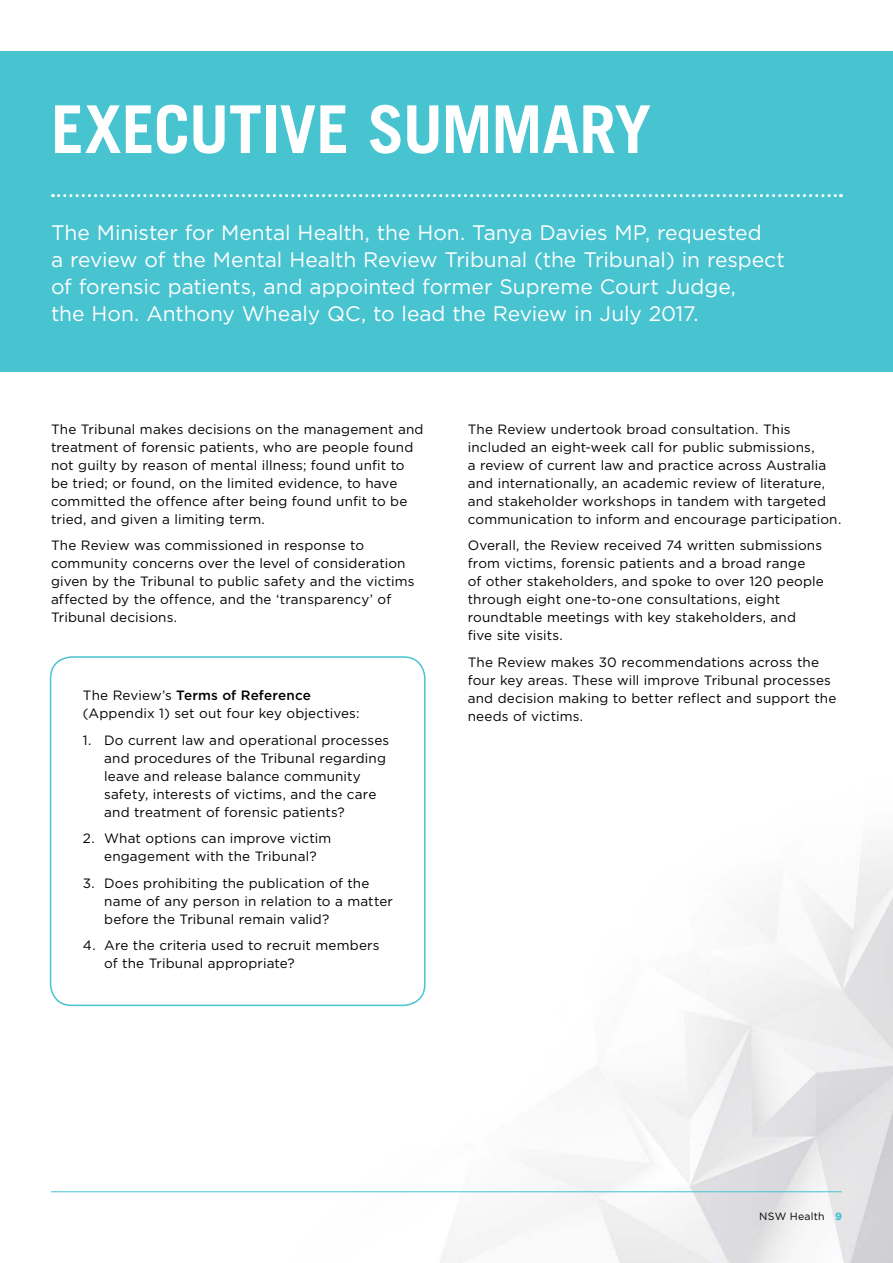
<style>
.page{position:relative;width:893px;height:1263px;background:#fff}
.page>*{position:absolute;margin:0;border:0;box-sizing:border-box;transform-origin:0 0}
.t1{font:700 66px "Trade Gothic";letter-spacing:-.005em;color:#fff}
.t2{font:21px/27px "Gotham";letter-spacing:-.005em;color:#fff}
.t3{font:13.5px/18px "Gotham";letter-spacing:.01em;color:#000}
.t4{font:10.5px "Gotham";letter-spacing:.02em;color:#000}
.s1{font-weight:500}
.s2{font-weight:900;color:#48c3d0}
</style>
<div class="page">
<img style="left:286px;top:656px;width:607px;height:607px">
<hr style="left:51px;top:1191px;width:791px;height:1px;background:#48c3d0">
<div style="left:0;top:51px;width:893px;height:321px;background:#48c3d0"></div>
<svg style="left:53px;top:194px;width:788px;height:3px"></svg>
<div style="left:50px;top:656px;width:376px;height:350px;border:2px solid #48c3d0;border-radius:21px"></div>
<h1 class="t1" style="left:51px;top:89px;width:602px">EXECUTIVE SUMMARY</h1>
<p class="t2" style="left:51px;top:219px;width:735px">The Minister for Mental Health, the Hon. Tanya Davies MP, requested<br>a review of the Mental Health Review Tribunal (the Tribunal) in respect of forensic patients, and appointed former Supreme Court Judge,<br>the Hon. Anthony Whealy QC, to lead the Review in July 2017.</p>
<p class="t3" style="left:51px;top:420px;width:374px">The Tribunal makes decisions on the management and treatment of forensic patients, who are people found not guilty by reason of mental illness; found unfit to be tried; or found, on the limited evidence, to have committed the offence after being found unfit to be tried, and given a limiting term.</p>
<p class="t3" style="left:51px;top:536px;width:365px">The Review was commissioned in response to community concerns over the level of consideration given by the Tribunal to public safety and the victims affected by the offence, and the ‘transparency’ of Tribunal decisions.</p>
<p class="t3" style="left:83px;top:686px;width:278px">The Review’s <span class="s1">Terms of Reference </span>(Appendix 1) set out four key objectives:</p>
<p class="t3" style="left:104px;top:731px;width:287px;text-indent:-21px">1. Do current law and operational processes and procedures of the Tribunal regarding leave and release balance community safety, interests of victims, and the care and treatment of forensic patients?</p>
<p class="t3" style="left:83px;top:829px;width:250px;text-align:center">2. What options can improve victim engagement with the Tribunal?</p>
<p class="t3" style="left:104px;top:874px;width:290px;text-indent:-21px">3. Does prohibiting the publication of the name of any person in relation to a matter before the Tribunal remain valid?</p>
<p class="t3" style="left:104px;top:936px;width:277px;text-indent:-21px">4. Are the criteria used to recruit members of the Tribunal appropriate?</p>
<p class="t3" style="left:468px;top:420px;width:375px">The Review undertook broad consultation. This included an eight-week call for public submissions,<br>a review of current law and practice across Australia and internationally, an academic review of literature, and stakeholder workshops in tandem with targeted communication to inform and encourage participation.</p>
<p class="t3" style="left:468px;top:536px;width:358px">Overall, the Review received 74 written submissions from victims, forensic patients and a broad range<br>of other stakeholders, and spoke to over 120 people through eight one-to-one consultations, eight roundtable meetings with key stakeholders, and<br>five site visits.</p>
<p class="t3" style="left:468px;top:653px;width:370px">The Review makes 30 recommendations across the four key areas. These will improve Tribunal processes and decision making to better reflect and support the needs of victims.</p>
<p class="t4" style="left:759px;top:1211px;width:84px">NSW Health <span class="s2">9</span></p>
</div>
